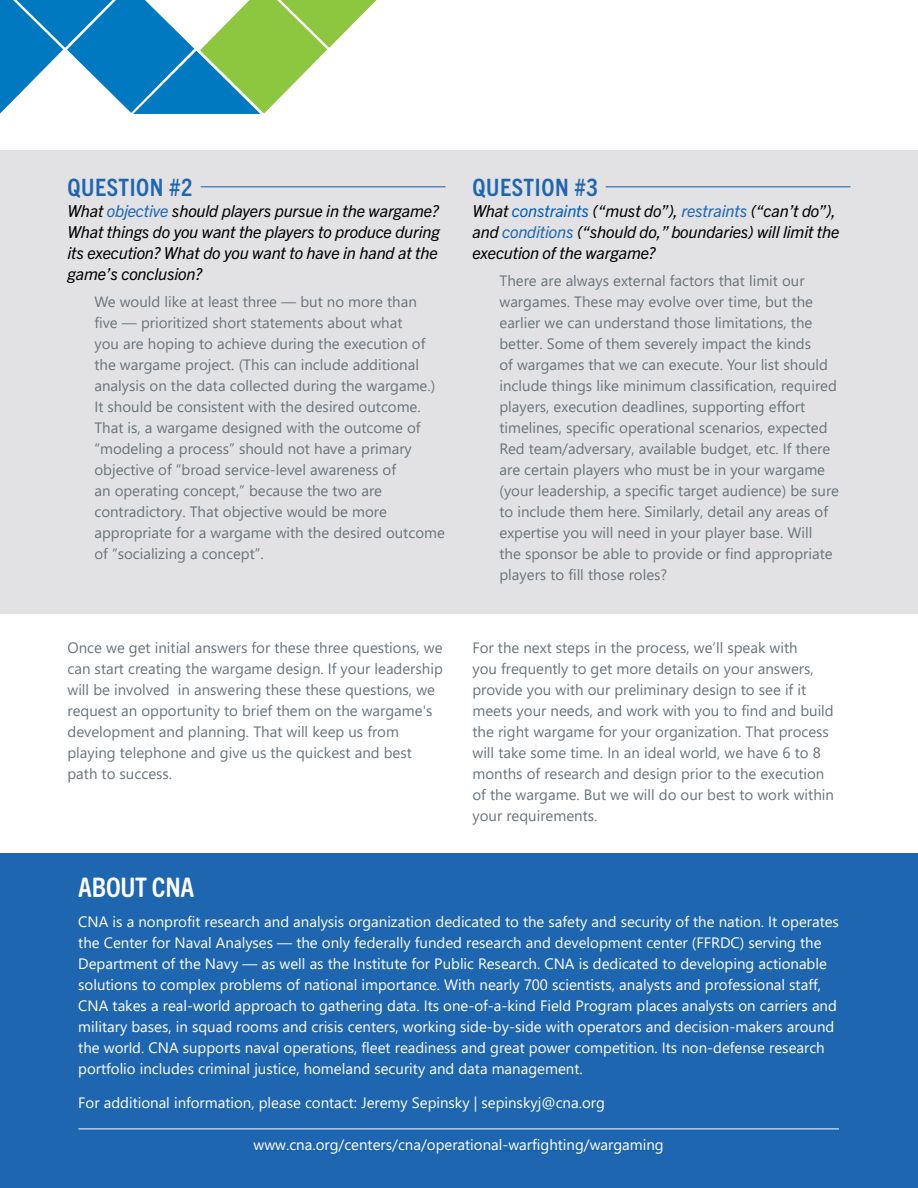
<style>
.page{position:relative;width:918px;height:1188px;background:#fff}
.page>*{position:absolute;margin:0;border:0;box-sizing:border-box;transform-origin:0 0}
.A-HEAD{font:700 condensed 27px "Trade Gothic Next SR Pro";letter-spacing:-.01em;color:#fff}
.B-HEAD{font:700 condensed 24px "Trade Gothic Next LT Pro";letter-spacing:.025em;color:#1f66b1}
.Header_D_Black{font:italic 16.5px/21px "Trade Gothic Next LT Pro";letter-spacing:-.01em;color:#000}
.BODY{font:15px/21px "Segoe UI";color:#6a747b}
.BODY-2{font:15px/21px "Segoe UI";color:#fff}
.s1{color:#1f66b1}
.s2{color:#005cb9}
</style>
<div class="page">
<svg style="left:0;top:0;width:377px;height:114px"></svg>
<div style="left:0;top:150px;width:918px;height:463px;background:#e2e2e4"></div>
<div style="left:0;top:853px;width:918px;height:335px;background:#1f66b1"></div>
<hr style="left:78px;top:1129px;width:761px;height:1px;background:#fff">
<hr style="left:254px;top:1150px;width:410px;height:1px;background:#0563c1">
<hr style="left:201px;top:186px;width:245px;height:2px;background:#1f66b1">
<hr style="left:606px;top:186px;width:245px;height:2px;background:#1f66b1">
<p class="B-HEAD" style="left:67px;top:171px;width:127px">QUESTION #2</p>
<p class="Header_D_Black" style="left:67px;top:199px;width:374px">What <span class="s1">objective</span> should players pursue in the wargame?<br>What things do you want the players to produce during its execution? What do you want to have in hand at the game’s conclusion?</p>
<p class="BODY" style="left:94px;top:290px;width:352px">We would like at least three — but no more than<br>five — prioritized short statements about what<br>you are hoping to achieve during the execution of the wargame project. (This can include additional analysis on the data collected during the wargame.)<br>It should be consistent with the desired outcome.<br>That is, a wargame designed with the outcome of “modeling a process” should not have a primary objective of “broad service-level awareness of<br>an operating concept,” because the two are contradictory. That objective would be more appropriate for a wargame with the desired outcome of “socializing a concept”.</p>
<p class="B-HEAD" style="left:472px;top:171px;width:127px">QUESTION #3</p>
<p class="Header_D_Black" style="left:472px;top:199px;width:369px">What <span class="s2">constraints</span> (“must do”), <span class="s1">restraints</span> (“can’t do”), and <span class="s1">conditions</span> (“should do,” boundaries) will limit the execution of the wargame?</p>
<p class="BODY" style="left:500px;top:269px;width:341px">There are always external factors that limit our wargames. These may evolve over time, but the earlier we can understand those limitations, the better. Some of them severely impact the kinds<br>of wargames that we can execute. Your list should include things like minimum classification, required players, execution deadlines, supporting effort timelines, specific operational scenarios, expected Red team/adversary, available budget, etc. If there are certain players who must be in your wargame (your leadership, a specific target audience) be sure to include them here. Similarly, detail any areas of expertise you will need in your player base. Will<br>the sponsor be able to provide or find appropriate players to fill those roles?</p>
<p class="BODY" style="left:68px;top:636px;width:377px">Once we get initial answers for these three questions, we can start creating the wargame design. If your leadership will be involved in answering these these questions, we request an opportunity to brief them on the wargame's development and planning. That will keep us from playing telephone and give us the quickest and best path to success.</p>
<p class="BODY" style="left:472px;top:636px;width:363px">For the next steps in the process, we’ll speak with<br>you frequently to get more details on your answers, provide you with our preliminary design to see if it meets your needs, and work with you to find and build the right wargame for your organization. That process will take some time. In an ideal world, we have 6 to 8 months of research and design prior to the execution of the wargame. But we will do our best to work within your requirements.</p>
<p class="A-HEAD" style="left:78px;top:869px;width:118px">ABOUT CNA</p>
<p class="BODY-2" style="left:78px;top:910px;width:762px">CNA is a nonprofit research and analysis organization dedicated to the safety and security of the nation. It operates the Center for Naval Analyses — the only federally funded research and development center (FFRDC) serving the Department of the Navy — as well as the Institute for Public Research. CNA is dedicated to developing actionable solutions to complex problems of national importance. With nearly 700 scientists, analysts and professional staff, CNA takes a real-world approach to gathering data. Its one-of-a-kind Field Program places analysts on carriers and military bases, in squad rooms and crisis centers, working side-by-side with operators and decision-makers around the world. CNA supports naval operations, fleet readiness and great power competition. Its non-defense research portfolio includes criminal justice, homeland security and data management.</p>
<p class="BODY-2" style="left:78px;top:1091px;width:528px">For additional information, please contact: Jeremy Sepinsky | sepinskyj@cna.org</p>
<p class="BODY-2" style="left:254px;top:1132px;width:412px">www.cna.org/centers/cna/operational-warfighting/wargaming</p>
</div>
